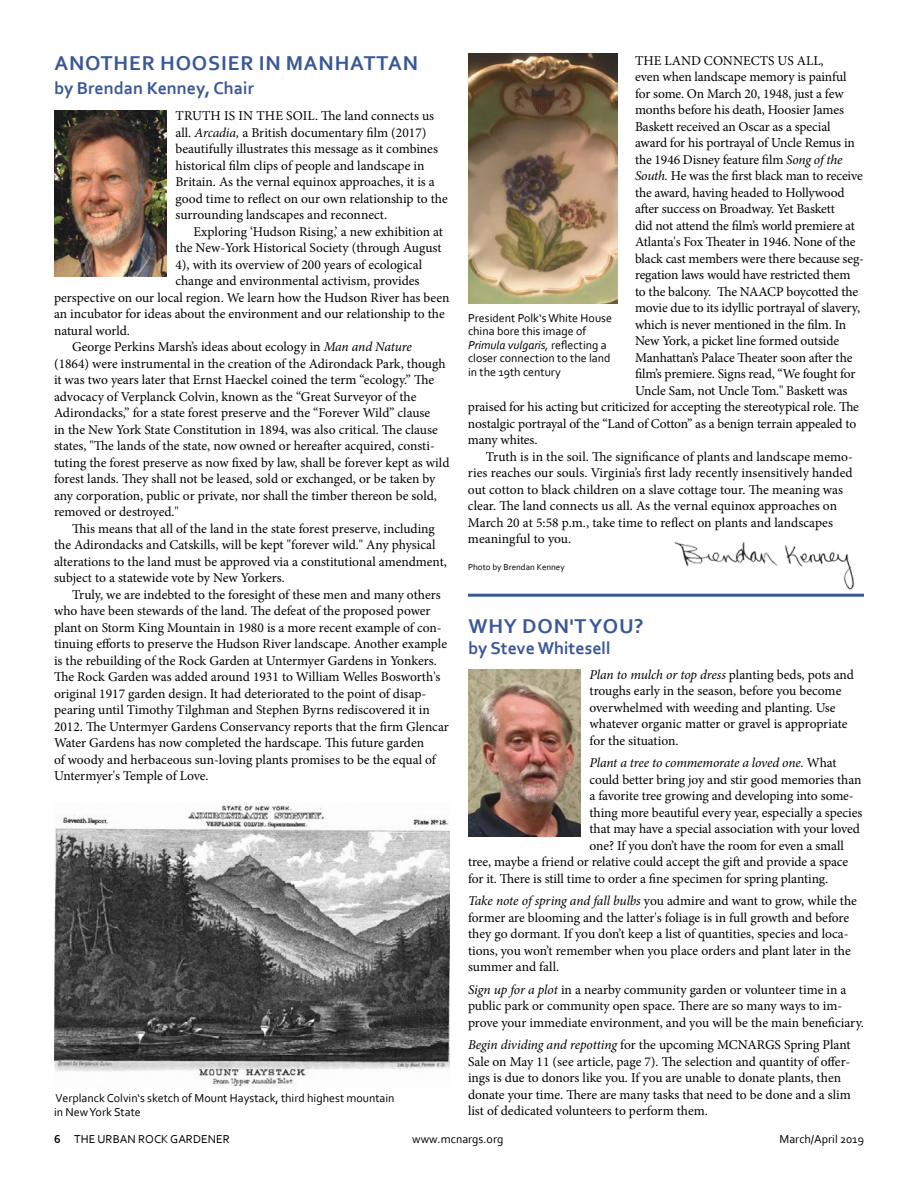
<style>
.page{position:relative;width:918px;height:1188px;background:#fff}
.page>*{position:absolute;margin:0;border:0;box-sizing:border-box;transform-origin:0 0}
.Headline_14_16{font:700 21px "Corbel";letter-spacing:.04em;color:#3a5897}
.Headline_14_16-2{font:700 18px "Corbel";color:#3a5897}
.t1{font:13.5px/16.5px "Minion Pro";letter-spacing:-.005em;color:#000}
.t2{font:italic 13.5px "Minion Pro";letter-spacing:-.015em;color:#000}
.Caption_-_8_pt{font:12px/13.5px "Corbel";color:#000}
.Photo_credit{font:9px "Corbel";color:#000}
.s1{font-style:italic}
.s2{font-style:normal}
.s3{font-weight:700}
</style>
<div class="page">
<hr style="left:468px;top:594px;width:396px;height:3px;background:#3a5897">
<img style="left:468px;top:670px;width:112px;height:166px">
<img style="left:54px;top:110px;width:112px;height:167px">
<img style="left:674px;top:541px;width:181px;height:49px">
<img style="left:468px;top:54px;width:149px;height:249px">
<img style="left:54px;top:805px;width:396px;height:281px">
<p class="Headline_14_16" style="left:54px;top:50px;width:365px">ANOTHER HOOSIER IN MANHATTAN</p>
<p class="Headline_14_16-2" style="left:54px;top:76px;width:202px">by Brendan Kenney, Chair</p>
<p class="t1" style="left:176px;top:108px;width:274px">TRUTH IS IN THE SOIL. The land connects us all. <span class="s1">Arcadia,</span> a British documentary film (2017) beautifully illustrates this message as it combines historical film clips of people and landscape in Britain. As the vernal equinox approaches, it is a good time to reflect on our own relationship to the surrounding landscapes and reconnect.</p>
<p class="t1" style="left:194px;top:223px;width:251px">Exploring ‘Hudson Rising,’ a new exhibition at</p>
<p class="t1" style="left:176px;top:240px;width:268px">the New-York Historical Society (through August</p>
<p class="t1" style="left:176px;top:256px;width:248px">4), with its overview of 200 years of ecological</p>
<p class="t1" style="left:176px;top:273px;width:246px">change and environmental activism, provides</p>
<p class="t1" style="left:54px;top:289px;width:397px">perspective on our local region. We learn how the Hudson River has been</p>
<p class="t1" style="left:54px;top:306px;width:392px">an incubator for ideas about the environment and our relationship to the</p>
<p class="t1" style="left:54px;top:322px;width:78px">natural world.</p>
<p class="t1" style="left:54px;top:339px;width:397px;text-indent:18px">George Perkins Marsh’s ideas about ecology in <span class="s1">Man and Nature </span>(1864) were instrumental in the creation of the Adirondack Park, though it was two years later that Ernst Haeckel coined the term “ecology.” The advocacy of Verplanck Colvin, known as the “Great Surveyor of the Adirondacks,” for a state forest preserve and the “Forever Wild” clause<br>in the New York State Constitution in 1894, was also critical. The clause states, "The lands of the state, now owned or hereafter acquired, consti&shy;tuting the forest preserve as now fixed by law, shall be forever kept as wild forest lands. They shall not be leased, sold or exchanged, or be taken by any corporation, public or private, nor shall the timber thereon be sold, removed or destroyed."</p>
<p class="t1" style="left:54px;top:520px;width:394px;text-indent:18px">This means that all of the land in the state forest preserve, including the Adirondacks and Catskills, will be kept "forever wild." Any physical alterations to the land must be approved via a constitutional amendment, subject to a statewide vote by New Yorkers.</p>
<p class="t1" style="left:54px;top:586px;width:396px;text-indent:18px">Truly, we are indebted to the foresight of these men and many others who have been stewards of the land. The defeat of the proposed power plant on Storm King Mountain in 1980 is a more recent example of con&shy;tinuing efforts to preserve the Hudson River landscape. Another example is the rebuilding of the Rock Garden at Untermyer Gardens in Yonkers.<br>The Rock Garden was added around 1931 to William Welles Bosworth's original 1917 garden design. It had deteriorated to the point of disap&shy;pearing until Timothy Tilghman and Stephen Byrns rediscovered it in 2012. The Untermyer Gardens Conservancy reports that the firm Glencar Water Gardens has now completed the hardscape. This future garden<br>of woody and herbaceous sun-loving plants promises to be the equal of Untermyer's Temple of Love.</p>
<p class="Caption_-_8_pt" style="left:54px;top:1091px;width:342px">Verplanck Colvin‘s sketch of Mount Haystack, third highest mountain in New York State</p>
<p class="t1" style="left:635px;top:52px;width:190px">THE LAND CONNECTS US ALL,</p>
<p class="t1" style="left:635px;top:69px;width:213px">even when landscape memory is painful</p>
<p class="t1" style="left:635px;top:85px;width:210px">for some. On March 20, 1948, just a few</p>
<p class="t1" style="left:635px;top:102px;width:210px">months before his death, Hoosier James</p>
<p class="t1" style="left:635px;top:118px;width:197px">Baskett received an Oscar as a special</p>
<p class="t1" style="left:635px;top:135px;width:221px">award for his portrayal of Uncle Remus in</p>
<p class="t1" style="left:635px;top:151px;width:209px">the 1946 Disney feature film <span class="s1">Song of the</span></p>
<p class="t1" style="left:635px;top:168px;width:229px"><span class="s1">South.</span> He was the first black man to receive</p>
<p class="t1" style="left:635px;top:184px;width:211px">the award, having headed to Hollywood</p>
<p class="t1" style="left:635px;top:201px;width:201px">after success on Broadway. Yet Baskett</p>
<p class="t1" style="left:635px;top:217px;width:221px">did not attend the film’s world premiere at</p>
<p class="t1" style="left:635px;top:234px;width:222px">Atlanta's Fox Theater in 1946. None of the</p>
<p class="t1" style="left:635px;top:250px;width:230px">black cast members were there because seg-</p>
<p class="t1" style="left:635px;top:267px;width:217px">regation laws would have restricted them</p>
<p class="t1" style="left:635px;top:283px;width:225px">to the balcony. The NAACP boycotted the</p>
<p class="t1" style="left:635px;top:300px;width:227px">movie due to its idyllic portrayal of slavery,</p>
<p class="t1" style="left:635px;top:316px;width:213px">which is never mentioned in the film. In</p>
<p class="t1" style="left:635px;top:333px;width:206px">New York, a picket line formed outside</p>
<p class="t1" style="left:635px;top:349px;width:219px">Manhattan’s Palace Theater soon after the</p>
<p class="t1" style="left:635px;top:366px;width:222px">film’s premiere. Signs read, “We fought for</p>
<p class="t1" style="left:635px;top:382px;width:214px">Uncle Sam, not Uncle Tom." Baskett was</p>
<p class="t1" style="left:468px;top:399px;width:393px">praised for his acting but criticized for accepting the stereotypical role. The</p>
<p class="t1" style="left:468px;top:415px;width:390px">nostalgic portrayal of the “Land of Cotton” as a benign terrain appealed to</p>
<p class="t1" style="left:468px;top:432px;width:71px">many whites.</p>
<p class="t1" style="left:468px;top:448px;width:386px;text-indent:18px">Truth is in the soil. The significance of plants and landscape memo&shy;ries reaches our souls. Virginia’s first lady recently insensitively handed out cotton to black children on a slave cottage tour. The meaning was clear. The land connects us all. As the vernal equinox approaches on March 20 at 5:58 p.m., take time to reflect on plants and landscapes meaningful to you.</p>
<p class="Caption_-_8_pt" style="left:468px;top:311px;width:146px">President Polk‘s White House china bore this image of<br><span class="s1">Primula vulgaris,</span> reflecting a closer connection to the land in the 19th century</p>
<p class="Photo_credit" style="left:468px;top:562px;width:98px">Photo by Brendan Kenney</p>
<p class="Headline_14_16" style="left:468px;top:613px;width:177px">WHY DON'T YOU?</p>
<p class="Headline_14_16-2" style="left:468px;top:637px;width:144px">by Steve Whitesell</p>
<p class="t1" style="left:590px;top:666px;width:266px"><span class="s1">Plan to mulch or top dress</span> planting beds, pots and troughs early in the season, before you become overwhelmed with weeding and planting. Use whatever organic matter or gravel is appropriate for the situation.</p>
<p class="t2" style="left:590px;top:754px;width:249px">Plant a tree to commemorate a loved one. <span class="s2">What</span></p>
<p class="t1" style="left:590px;top:771px;width:274px">could better bring joy and stir good memories than</p>
<p class="t1" style="left:590px;top:788px;width:266px">a favorite tree growing and developing into some-</p>
<p class="t1" style="left:590px;top:804px;width:274px">thing more beautiful every year, especially a species</p>
<p class="t1" style="left:590px;top:821px;width:272px">that may have a special association with your loved</p>
<p class="t1" style="left:590px;top:837px;width:256px">one? If you don’t have the room for even a small</p>
<p class="t1" style="left:468px;top:854px;width:382px">tree, maybe a friend or relative could accept the gift and provide a space</p>
<p class="t1" style="left:468px;top:870px;width:362px">for it. There is still time to order a fine specimen for spring planting.</p>
<p class="t1" style="left:468px;top:893px;width:390px"><span class="s1">Take note of spring and fall bulbs</span> you admire and want to grow, while the former are blooming and the latter's foliage is in full growth and before they go dormant. If you don’t keep a list of quantities, species and loca&shy;tions, you won’t remember when you place orders and plant later in the summer and fall.</p>
<p class="t1" style="left:468px;top:981px;width:398px"><span class="s1">Sign up for a plot</span> in a nearby community garden or volunteer time in a public park or community open space. There are so many ways to im&shy;prove your immediate environment, and you will be the main beneficiary.</p>
<p class="t1" style="left:468px;top:1037px;width:384px"><span class="s1">Begin dividing and repotting</span> for the upcoming MCNARGS Spring Plant Sale on May 11 (see article, page 7). The selection and quantity of offer&shy;ings is due to donors like you. If you are unable to donate plants, then donate your time. There are many tasks that need to be done and a slim list of dedicated volunteers to perform them.</p>
<p class="Caption_-_8_pt" style="left:54px;top:1132px;width:177px"><span class="s3">6</span> THE URBAN ROCK GARDENER</p>
<p class="Caption_-_8_pt" style="left:412px;top:1132px;width:93px">www.mcnargs.org</p>
<p class="Caption_-_8_pt" style="left:780px;top:1132px;width:86px">March/April 2019</p>
</div>
